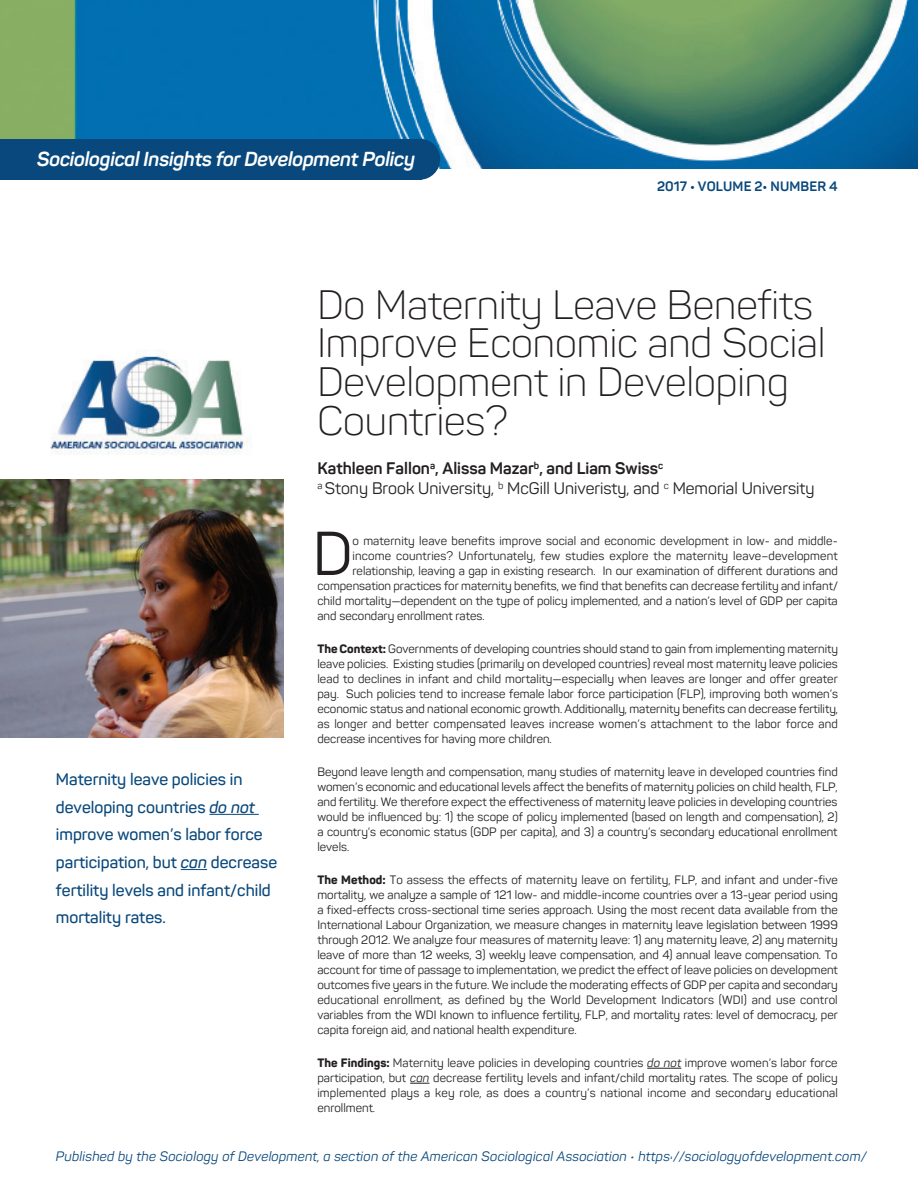
<style>
.page{position:relative;width:918px;height:1188px;background:#fff}
.page>*{position:absolute;margin:0;border:0;box-sizing:border-box;transform-origin:0 0}
.t1{font:61.05px "Panton";color:#231f20}
.t2{font:300 40.5px/38.7px "Panton";color:#231f20}
.t3{font:italic 700 19.95px "Panton";letter-spacing:-.015em;color:#fff}
.t4{font:600 16.5px/27.6px "Panton";color:#09487c}
.t5{font:16.5px "Panton";color:#231f20}
.t6{font:700 16.5px "Panton";color:#231f20}
.t7{font:italic 13.5px "Panton";letter-spacing:.015em;color:#09487c}
.t8{font:700 13.5px "Panton";letter-spacing:.01em;color:#09487c}
.t9{font:12px/15px "Panton";color:#231f20;text-align:justify}
.s1{font-style:italic}
.s2{font-weight:800}
</style>
<div class="page">
<img style="left:0;top:0;width:918px;height:169px">
<hr style="left:647px;top:1068px;width:34px;height:1px;background:#231f20">
<svg style="left:410px;top:1083px;width:19px;height:1px"></svg>
<img style="left:50px;top:356px;width:198px;height:99px">
<img style="left:0;top:479px;width:284px;height:258px">
<hr style="left:209px;top:814px;width:50px;height:1px;background:#09487c">
<svg style="left:181px;top:869px;width:26px;height:1px"></svg>
<div style="left:0;top:139px;width:422px;height:41px;background:#09487c"></div>
<div style="left:400px;top:139px;width:40px;height:41px;background:#09487c;border-radius:50%"></div>
<p class="t3" style="left:37px;top:146px;width:379px">Sociological Insights for Development Policy</p>
<p class="t8" style="left:657px;top:178px;width:182px">2017 • VOLUME 2• NUMBER 4</p>
<p class="t4" style="left:56px;top:765px;width:223px">Maternity leave policies in developing countries <span class="s1">do not </span>improve women’s labor force participation, but <span class="s1">can</span> decrease fertility levels and infant/child mortality rates.</p>
<p class="t2" style="left:317px;top:285px;width:510px">Do Maternity Leave Benefits<br>Improve Economic and Social<br>Development in Developing<br>Countries?</p>
<p class="t6" style="left:317px;top:458px;width:347px">Kathleen Fallon<sup>a</sup>, Alissa Mazar<sup>b</sup>, and Liam Swiss<sup>c</sup></p>
<p class="t5" style="left:317px;top:478px;width:499px"><sup>a</sup> Stony Brook University, <sup>b</sup> McGill Univeristy, and <sup>c</sup> Memorial University</p>
<p class="t1" style="left:313px;top:516px;width:41px">D</p>
<p class="t9" style="left:353px;top:533px;width:487px">o maternity leave benefits improve social and economic development in low- and middle-</p>
<p class="t9" style="left:353px;top:548px;width:487px">income countries? Unfortunately, few studies explore the maternity leave–development</p>
<p class="t9" style="left:353px;top:563px;width:487px">relationship, leaving a gap in existing research. In our examination of different durations and</p>
<p class="t9" style="left:317px;top:578px;width:522px">compensation practices for maternity benefits, we find that benefits can decrease fertility and infant/</p>
<p class="t9" style="left:317px;top:593px;width:522px">child mortality—dependent on the type of policy implemented, and a nation’s level of GDP per capita</p>
<p class="t9" style="left:317px;top:608px;width:169px">and secondary enrollment rates.</p>
<p class="t9" style="left:317px;top:641px;width:522px"><span class="s2">The Context:</span> Governments of developing countries should stand to gain from implementing maternity leave policies. Existing studies (primarily on developed countries) reveal most maternity leave policies lead to declines in infant and child mortality—especially when leaves are longer and offer greater pay. Such policies tend to increase female labor force participation (FLP), improving both women’s economic status and national economic growth. Additionally, maternity benefits can decrease fertility, as longer and better compensated leaves increase women’s attachment to the labor force and decrease incentives for having more children.</p>
<p class="t9" style="left:317px;top:764px;width:522px">Beyond leave length and compensation, many studies of maternity leave in developed countries find women’s economic and educational levels affect the benefits of maternity policies on child health, FLP, and fertility. We therefore expect the effectiveness of maternity leave policies in developing countries would be influenced by: 1) the scope of policy implemented (based on length and compensation), 2) a country’s economic status (GDP per capita), and 3) a country’s secondary educational enrollment levels.</p>
<p class="t9" style="left:317px;top:872px;width:522px"><span class="s2">The Method:</span> To assess the effects of maternity leave on fertility, FLP, and infant and under-five mortality, we analyze a sample of 121 low- and middle-income countries over a 13-year period using a fixed-effects cross-sectional time series approach. Using the most recent data available from the International Labour Organization, we measure changes in maternity leave legislation between 1999 through 2012. We analyze four measures of maternity leave: 1) any maternity leave, 2) any maternity leave of more than 12 weeks, 3) weekly leave compensation, and 4) annual leave compensation. To account for time of passage to implementation, we predict the effect of leave policies on development outcomes five years in the future. We include the moderating effects of GDP per capita and secondary educational enrollment, as defined by the World Development Indicators (WDI) and use control variables from the WDI known to influence fertility, FLP, and mortality rates: level of democracy, per capita foreign aid, and national health expenditure.</p>
<p class="t9" style="left:317px;top:1055px;width:522px"><span class="s2">The Findings:</span> Maternity leave policies in developing countries <span class="s1">do not</span> improve women’s labor force participation, but <span class="s1">can</span> decrease fertility levels and infant/child mortality rates. The scope of policy implemented plays a key role, as does a country’s national income and secondary educational enrollment.</p>
<p class="t7" style="left:56px;top:1148px;width:812px">Published by the Sociology of Development, a section of the American Sociological Association • https://sociologyofdevelopment.com/</p>
</div>
